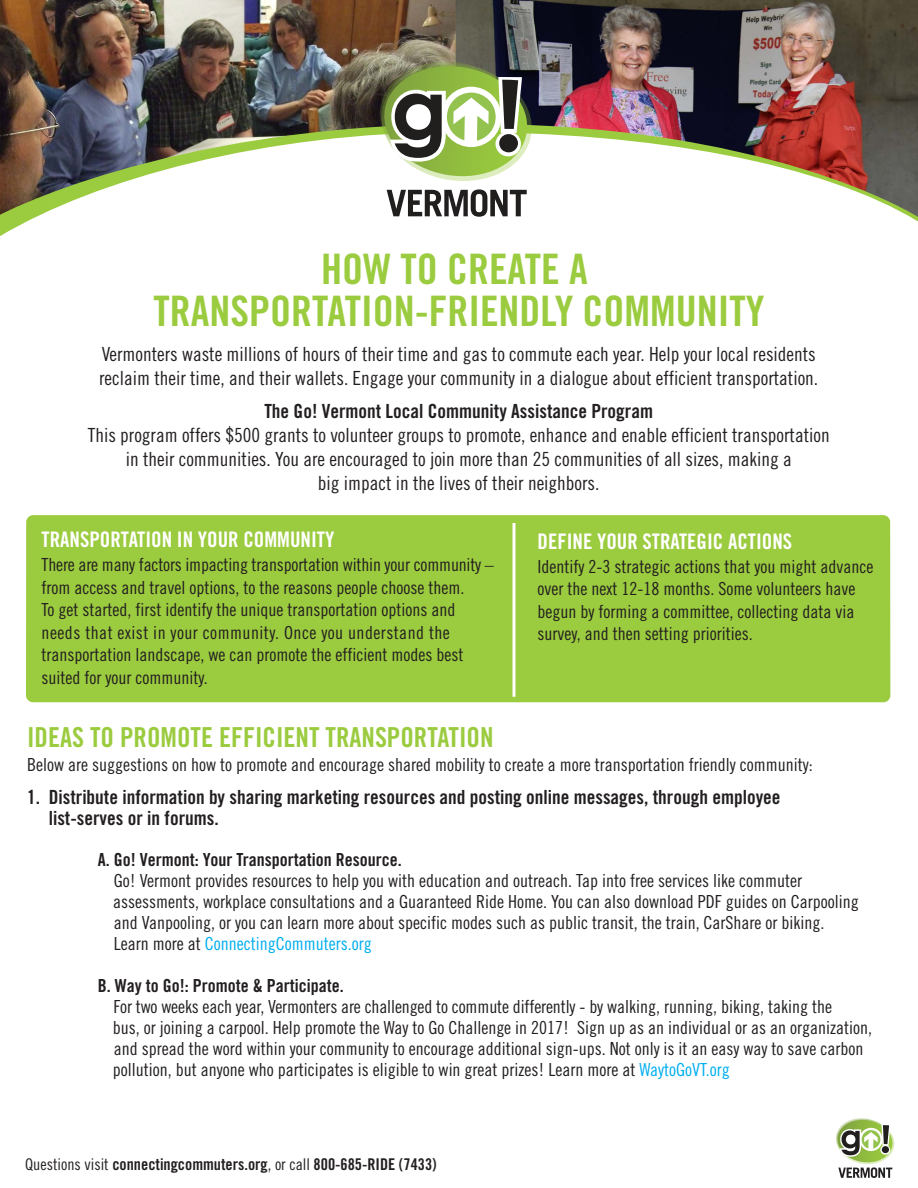
<style>
.page{position:relative;width:918px;height:1188px;background:#fff}
.page>*{position:absolute;margin:0;border:0;box-sizing:border-box;transform-origin:0 0}
.t1{font:42px/42px "Trade Gothic Bold Cond Twenty";color:#9bcb3e;text-align:center}
.t2{font:27.6px "Trade Gothic Bold Cond Twenty";color:#9bcb3e}
.t3{font:21.45px "Trade Gothic Bold Cond Twenty";color:#fff}
.t4{font:19.5px/24px "Trade Gothic Cond Eighteen";color:#231f20}
.t5{font:19.5px/21px "Trade Gothic Bold Cond Twenty";color:#231f20}
.t6{font:18px/22.5px "Trade Gothic Cond Eighteen";color:#231f20}
.t7{font:18px "Trade Gothic Bold Cond Twenty";color:#231f20}
.t8{font:16.2px "Trade Gothic Bold Cond Twenty";color:#231f20}
.s1{color:#00aeef}
.s2{font-family:"Trade Gothic Cond Eighteen"}
</style>
<div class="page">
<div style="left:26px;top:515px;width:864px;height:187px;background:#9bcb3e"></div>
<img style="left:0;top:0;width:456px;height:215px">
<img style="left:456px;top:0;width:462px;height:217px">
<svg style="left:380px;top:62px;width:152px;height:119px"></svg>
<svg style="left:387px;top:189px;width:140px;height:28px"></svg>
<svg style="left:836px;top:1118px;width:58px;height:60px"></svg>
<hr style="left:512px;top:523px;width:3px;height:174px;background:#fff">
<h1 class="t1" style="left:153px;top:247px;width:613px">HOW TO CREATE A<br>TRANSPORTATION-FRIENDLY COMMUNITY</h1>
<p class="t4" style="left:99px;top:342px;width:721px">Vermonters waste millions of hours of their time and gas to commute each year. Help your local residents reclaim their time, and their wallets. Engage your community in a dialogue about efficient transportation.</p>
<p class="t5" style="left:264px;top:400px;width:390px">The Go! Vermont Local Community Assistance Program</p>
<p class="t4" style="left:88px;top:423px;width:743px;text-align:center">This program offers $500 grants to volunteer groups to promote, enhance and enable efficient transportation in their communities. You are encouraged to join more than 25 communities of all sizes, making a<br>big impact in the lives of their neighbors.</p>
<p class="t3" style="left:42px;top:527px;width:294px">TRANSPORTATION IN YOUR COMMUNITY</p>
<p class="t6" style="left:42px;top:554px;width:454px">There are many factors impacting transportation within your community – from access and travel options, to the reasons people choose them.<br>To get started, first identify the unique transportation options and needs that exist in your community. Once you understand the transportation landscape, we can promote the efficient modes best suited for your community.</p>
<p class="t3" style="left:538px;top:528px;width:256px">DEFINE YOUR STRATEGIC ACTIONS</p>
<p class="t6" style="left:538px;top:555px;width:337px">Identify 2-3 strategic actions that you might advance over the next 12-18 months. Some volunteers have begun by forming a committee, collecting data via survey, and then setting priorities.</p>
<h2 class="t2" style="left:27px;top:720px;width:468px">IDEAS TO PROMOTE EFFICIENT TRANSPORTATION</h2>
<p class="t6" style="left:27px;top:753px;width:787px">Below are suggestions on how to promote and encourage shared mobility to create a more transportation friendly community:</p>
<p class="t5" style="left:49px;top:787px;width:733px;text-indent:-22px">1. Distribute information by sharing marketing resources and posting online messages, through employee list-serves or in forums.</p>
<p class="t7" style="left:98px;top:848px;width:305px">A. Go! Vermont: Your Transportation Resource.</p>
<p class="t6" style="left:113px;top:870px;width:747px;line-height:21px">Go! Vermont provides resources to help you with education and outreach. Tap into free services like commuter assessments, workplace consultations and a Guaranteed Ride Home. You can also download PDF guides on Carpooling and Vanpooling, or you can learn more about specific modes such as public transit, the train, CarShare or biking.<br>Learn more at <span class="s1">ConnectingCommuters.org</span></p>
<p class="t7" style="left:98px;top:974px;width:247px">B. Way to Go!: Promote &amp; Participate.</p>
<p class="t6" style="left:113px;top:996px;width:761px;line-height:21px">For two weeks each year, Vermonters are challenged to commute differently - by walking, running, biking, taking the<br>bus, or joining a carpool. Help promote the Way to Go Challenge in 2017! Sign up as an individual or as an organization, and spread the word within your community to encourage additional sign-ups. Not only is it an easy way to save carbon pollution, but anyone who participates is eligible to win great prizes! Learn more at <span class="s1">WaytoGoVT.org</span></p>
<p class="t8" style="left:25px;top:1155px;width:413px"><span class="s2">Questions visit</span> connectingcommuters.org<span class="s2">, or call</span> 800-685-RIDE (7433)</p>
</div>
